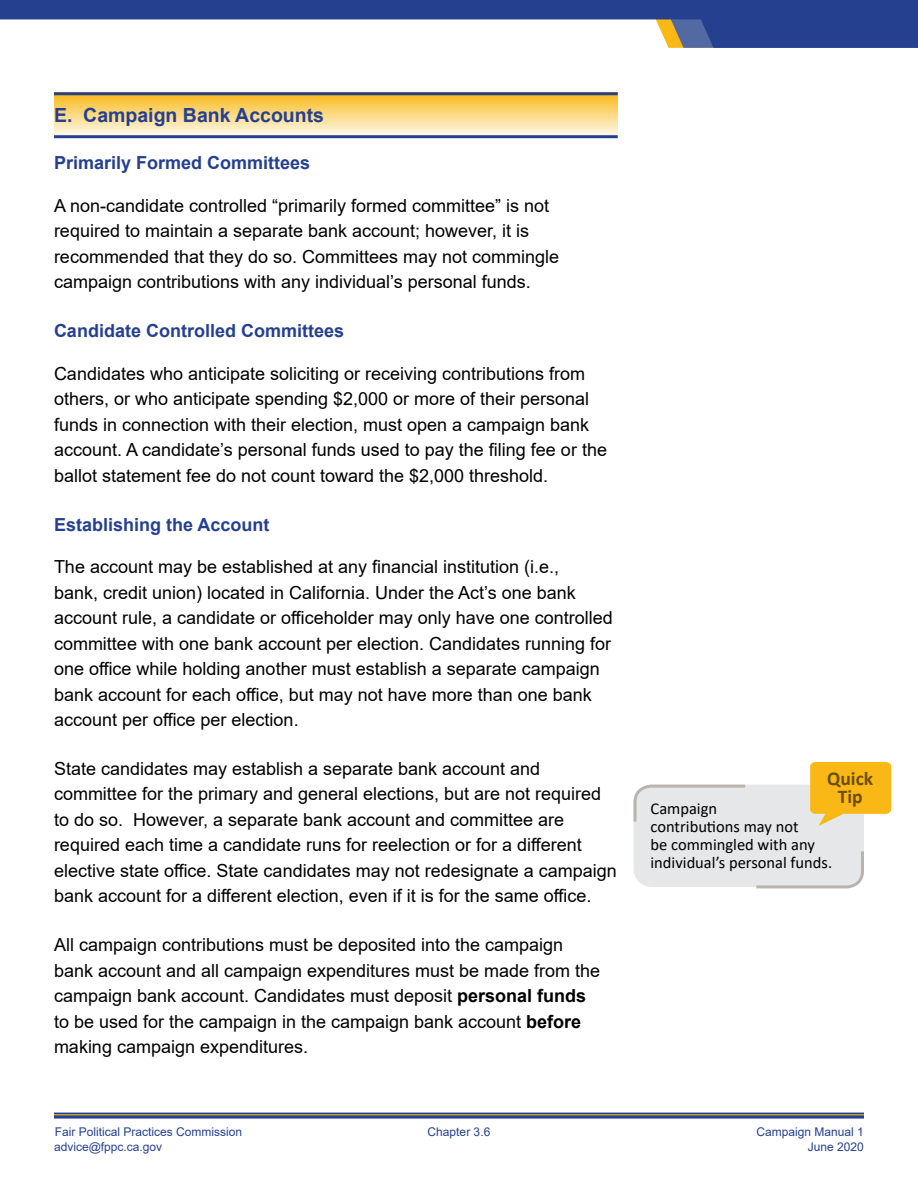
<style>
.page{position:relative;width:918px;height:1188px;background:#fff}
.page>*{position:absolute;margin:0;border:0;box-sizing:border-box;transform-origin:0 0}
.H1_No_Lines{font:700 19.5px "Arial";color:#25408f}
.Quick_Tip_Icon{font:700 19.5px "Calibri";color:#6a4d00}
.Main_Paragraph{font:18px/25.5px "Arial";color:#000}
.t1{font:700 18px "Arial";color:#25408f}
.Example___Quick_Tip{font:16.5px/18px "Calibri";color:#000}
.t2{font:12px/15px "Arial";color:#25408f}
.s1{font-weight:700}
</style>
<div class="page">
<svg style="left:54px;top:95px;width:564px;height:40px;background:#fad886"></svg>
<hr style="left:54px;top:92px;width:564px;height:3px;background:#25408f">
<hr style="left:54px;top:135px;width:564px;height:3px;background:#25408f">
<svg style="left:54px;top:1113px;width:810px;height:6px;background:#47598f"></svg>
<hr style="left:54px;top:1114px;width:810px;height:1px;background:#fab816">
<svg style="left:0;top:0;width:918px;height:48px;fill:#25408f"></svg>
<div style="left:634px;top:785px;width:230px;height:102px;background:#e6e7e8;border-radius:18px"></div>
<svg style="left:633px;top:784px;width:113px;height:41px"></svg>
<svg style="left:756px;top:851px;width:108px;height:38px"></svg>
<svg style="left:810px;top:762px;width:81px;height:64px"></svg>
<p class="H1_No_Lines" style="left:54px;top:102px;width:272px">E. Campaign Bank Accounts</p>
<h2 class="t1" style="left:54px;top:150px;width:258px">Primarily Formed Committees</h2>
<p class="Main_Paragraph" style="left:54px;top:193px;width:507px">A non-candidate controlled “primarily formed committee” is not required to maintain a separate bank account; however, it is recommended that they do so. Committees may not commingle campaign contributions with any individual’s personal funds.</p>
<h2 class="t1" style="left:54px;top:318px;width:292px">Candidate Controlled Committees</h2>
<p class="Main_Paragraph" style="left:54px;top:360px;width:555px">Candidates who anticipate soliciting or receiving contributions from others, or who anticipate spending $2,000 or more of their personal funds in connection with their election, must open a campaign bank account. A candidate’s personal funds used to pay the filing fee or the ballot statement fee do not count toward the $2,000 threshold.</p>
<h2 class="t1" style="left:54px;top:512px;width:217px">Establishing the Account</h2>
<p class="Main_Paragraph" style="left:54px;top:554px;width:560px">The account may be established at any financial institution (i.e.,<br>bank, credit union) located in California. Under the Act’s one bank account rule, a candidate or officeholder may only have one controlled committee with one bank account per election. Candidates running for one office while holding another must establish a separate campaign bank account for each office, but may not have more than one bank account per office per election.</p>
<p class="Main_Paragraph" style="left:54px;top:756px;width:564px">State candidates may establish a separate bank account and committee for the primary and general elections, but are not required to do so. However, a separate bank account and committee are required each time a candidate runs for reelection or for a different elective state office. State candidates may not redesignate a campaign bank account for a different election, even if it is for the same office.</p>
<p class="Main_Paragraph" style="left:54px;top:932px;width:548px">All campaign contributions must be deposited into the campaign bank account and all campaign expenditures must be made from the campaign bank account. Candidates must deposit <span class="s1">personal funds </span>to be used for the campaign in the campaign bank account <span class="s1">before </span>making campaign expenditures.</p>
<p class="Quick_Tip_Icon" style="left:827px;top:765px;width:48px">Quick</p>
<p class="Quick_Tip_Icon" style="left:838px;top:783px;width:26px">Tip</p>
<p class="Example___Quick_Tip" style="left:651px;top:799px;width:183px">Campaign<br>contributions may not<br>be commingled with any individual’s personal funds.</p>
<p class="t2" style="left:54px;top:1124px;width:190px">Fair Political Practices Commission advice@fppc.ca.gov</p>
<p class="t2" style="left:428px;top:1124px;width:64px">Chapter 3.6</p>
<p class="t2" style="left:757px;top:1124px;width:109px;text-align:right">Campaign Manual 1<br>June 2020</p>
</div>
